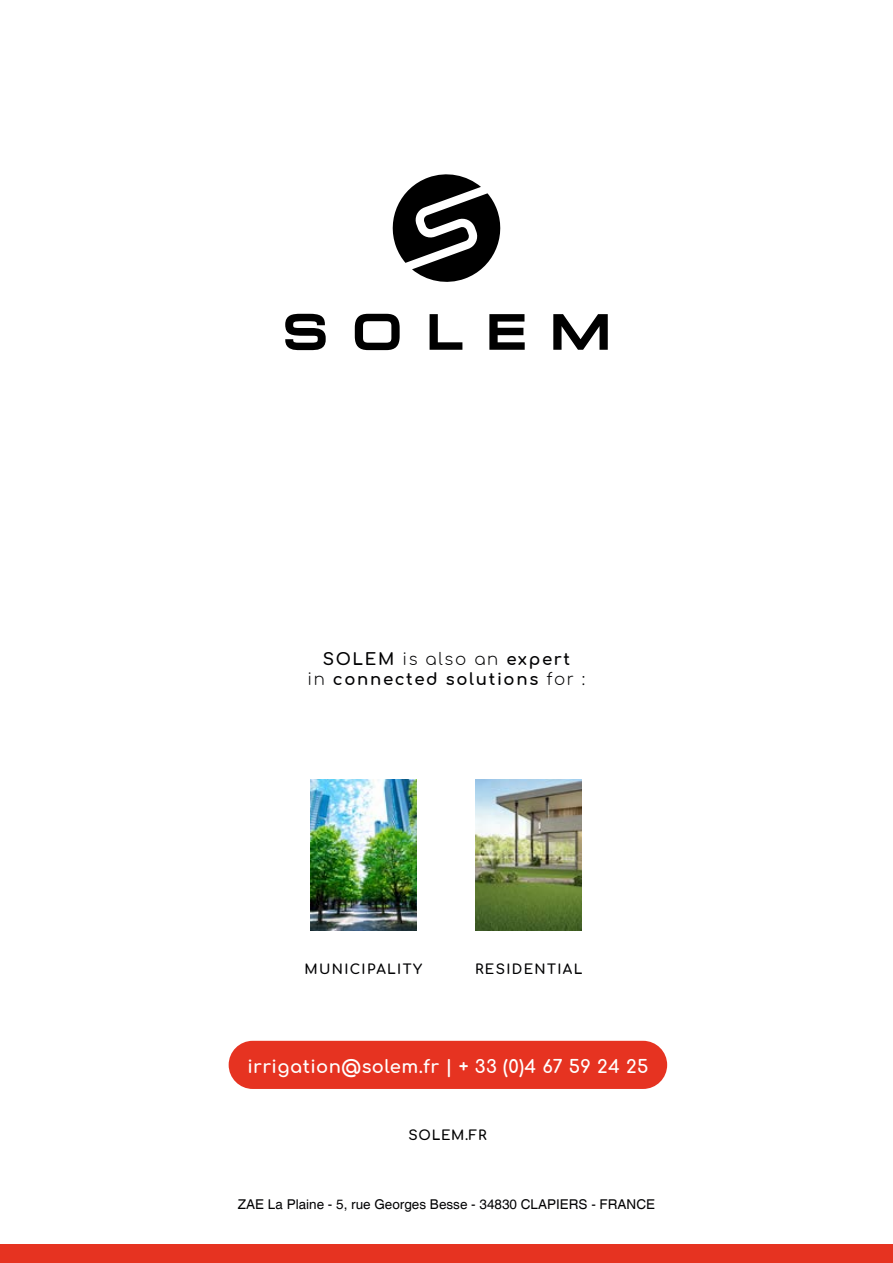
<style>
.page{position:relative;width:893px;height:1263px;background:#fff}
.page>*{position:absolute;margin:0;border:0;box-sizing:border-box;transform-origin:0 0}
.t1{font:700 18px "Comfortaa";letter-spacing:.025em;color:#fff}
.t2{font:700 16.5px/19.8px "Comfortaa";letter-spacing:.1em;color:#020203;text-align:center}
.t3{font:13.5px "Helvetica";color:#020203}
.t4{font:700 13.5px "Comfortaa";letter-spacing:.1em;color:#020203}
.t5{font:700 13.5px "Comfortaa";letter-spacing:.05em;color:#000}
.s1{font-weight:300}
</style>
<div class="page">
<img style="left:311px;top:779px;width:106px;height:152px">
<img style="left:476px;top:779px;width:106px;height:152px">
<svg style="left:285px;top:314px;width:323px;height:36px"></svg>
<svg style="left:392px;top:174px;width:109px;height:108px"></svg>
<div style="left:229px;top:1041px;width:438px;height:48px;background:#e63321;border-radius:24px"></div>
<div style="left:0;top:1244px;width:893px;height:19px;background:#e63321"></div>
<p class="t2" style="left:307px;top:647px;width:280px">SOLEM <span class="s1">is also an</span> expert<br><span class="s1">in</span> connected solutions <span class="s1">for :</span></p>
<p class="t4" style="left:304px;top:956px;width:119px">MUNICIPALITY</p>
<p class="t4" style="left:475px;top:956px;width:109px">RESIDENTIAL</p>
<h1 class="t1" style="left:247px;top:1050px;width:403px">irrigation@solem.fr | + 33 (0)4 67 59 24 25</h1>
<p class="t5" style="left:409px;top:1122px;width:80px">SOLEM.FR</p>
<p class="t3" style="left:238px;top:1197px;width:419px">ZAE La Plaine - 5, rue Georges Besse - 34830 CLAPIERS - FRANCE</p>
</div>
